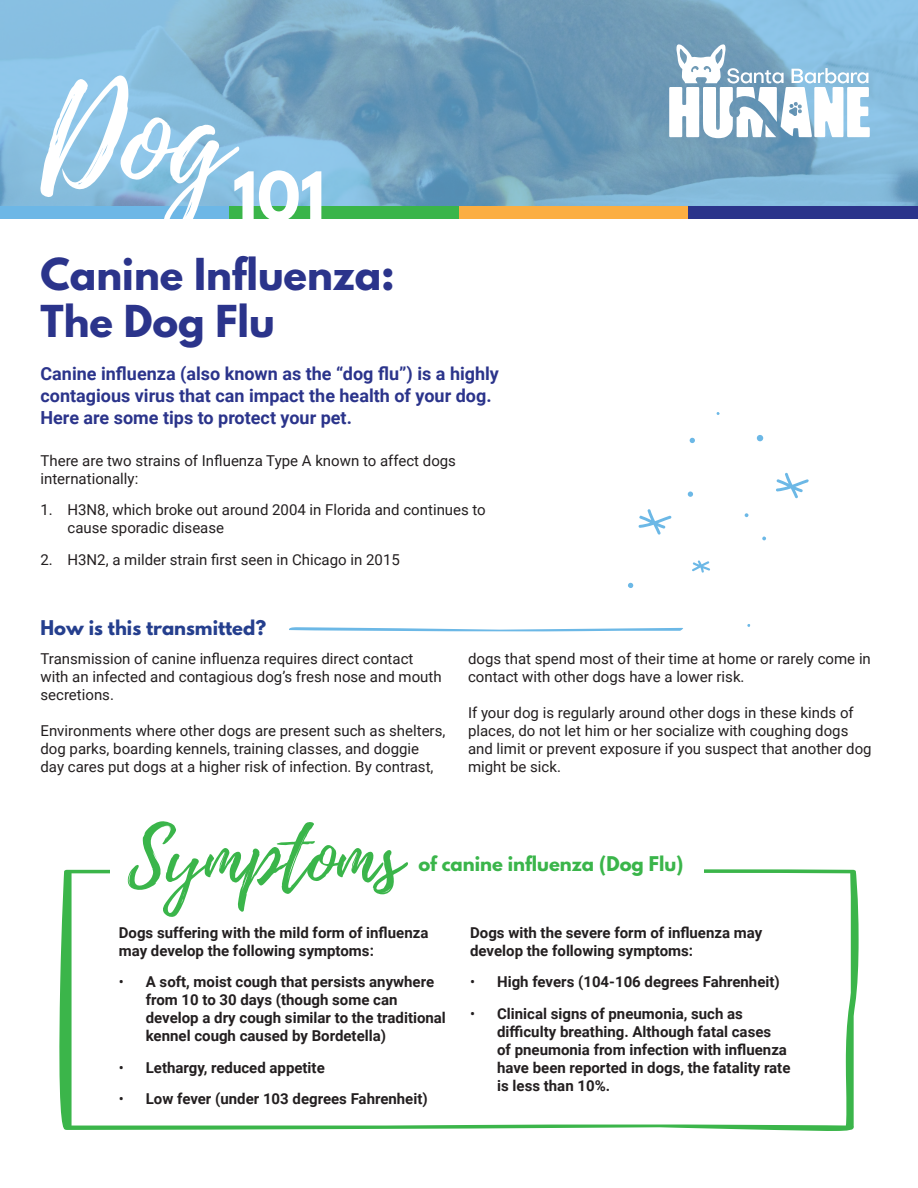
<style>
.page{position:relative;width:918px;height:1188px;background:#fff}
.page>*{position:absolute;margin:0;border:0;box-sizing:border-box;transform-origin:0 0}
.t1{font:131.7px "Playlist Script";color:#fff}
.t2{font:76.2px "Playlist Script";color:#3ab54a}
.t3{font:700 39px/46.8px "League Spartan";color:#2b348b}
.t4{font:700 18px/21.6px "Roboto";color:#2b348b}
.t5{font:700 18px "League Spartan";color:#3ab54a}
.t6{font:700 18px "League Spartan";color:#253f8e}
.t7{font:15px/18px "Roboto";color:#231f20}
.t8{font:700 15px/18px "Roboto";color:#231f20}
.s1{font-weight:400}
</style>
<div class="page">
<svg style="left:0;top:0;width:918px;height:206px;background:#7aaccc"></svg>
<div style="left:0;top:206px;width:230px;height:13px;background:#6db7e6"></div>
<div style="left:230px;top:206px;width:229px;height:13px;background:#3ab54a"></div>
<div style="left:459px;top:206px;width:229px;height:13px;background:#fbae42"></div>
<div style="left:688px;top:206px;width:230px;height:13px;background:#2b348b"></div>
<svg style="left:669px;top:44px;width:201px;height:94px"></svg>
<svg style="left:59px;top:869px;width:800px;height:262px"></svg>
<div style="left:110px;top:811px;width:310px;height:70px;background:#fff"></div>
<div style="left:418px;top:857px;width:286px;height:24px;background:#fff"></div>
<svg style="left:289px;top:627px;width:394px;height:4px"></svg>
<svg style="left:745px;top:513px;width:4px;height:4px"></svg>
<svg style="left:776px;top:473px;width:33px;height:25px"></svg>
<svg style="left:757px;top:435px;width:6px;height:6px"></svg>
<svg style="left:688px;top:491px;width:5px;height:6px"></svg>
<svg style="left:692px;top:560px;width:18px;height:13px"></svg>
<svg style="left:762px;top:536px;width:4px;height:5px"></svg>
<svg style="left:639px;top:509px;width:32px;height:26px"></svg>
<svg style="left:690px;top:438px;width:5px;height:5px"></svg>
<svg style="left:628px;top:583px;width:5px;height:5px"></svg>
<h1 class="t1" style="left:40px;top:45px;width:286px">Dog<sub>101</sub></h1>
<h3 class="t3" style="left:40px;top:250px;width:356px">Canine Influenza:<br>The Dog Flu</h3>
<p class="t4" style="left:40px;top:363px;width:460px">Canine influenza (also known as the “dog flu”) is a highly contagious virus that can impact the health of your dog.<br>Here are some tips to protect your pet.</p>
<p class="t7" style="left:40px;top:451px;width:417px">There are two strains of Influenza Type A known to affect dogs internationally:</p>
<p class="t7" style="left:68px;top:500px;width:420px;text-indent:-27px">1. H3N8, which broke out around 2004 in Florida and continues to cause sporadic disease</p>
<p class="t7" style="left:40px;top:550px;width:361px">2. H3N2, a milder strain first seen in Chicago in 2015</p>
<p class="t6" style="left:40px;top:614px;width:227px">How is this transmitted?</p>
<p class="t7" style="left:40px;top:650px;width:403px">Transmission of canine influenza requires direct contact with an infected and contagious dog’s fresh nose and mouth secretions.</p>
<p class="t7" style="left:40px;top:722px;width:406px">Environments where other dogs are present such as shelters, dog parks, boarding kennels, training classes, and doggie day cares put dogs at a higher risk of infection. By contrast,</p>
<p class="t7" style="left:468px;top:650px;width:404px">dogs that spend most of their time at home or rarely come in contact with other dogs have a lower risk.</p>
<p class="t7" style="left:468px;top:704px;width:405px">If your dog is regularly around other dogs in these kinds of places, do not let him or her socialize with coughing dogs and limit or prevent exposure if you suspect that another dog might be sick.</p>
<h2 class="t2" style="left:128px;top:803px;width:276px">Symptoms</h2>
<p class="t5" style="left:418px;top:850px;width:267px">of canine influenza (Dog Flu)</p>
<p class="t8" style="left:119px;top:923px;width:311px">Dogs suffering with the mild form of influenza may develop the following symptoms:</p>
<p class="t8" style="left:146px;top:972px;width:302px;text-indent:-27px"><span class="s1">•</span> A soft, moist cough that persists anywhere from 10 to 30 days (though some can develop a dry cough similar to the traditional kennel cough caused by Bordetella)</p>
<p class="t8" style="left:119px;top:1058px;width:208px"><span class="s1">•</span> Lethargy, reduced appetite</p>
<p class="t8" style="left:119px;top:1089px;width:310px"><span class="s1">•</span> Low fever (under 103 degrees Fahrenheit)</p>
<p class="t8" style="left:470px;top:923px;width:294px">Dogs with the severe form of influenza may develop the following symptoms:</p>
<p class="t8" style="left:470px;top:972px;width:311px"><span class="s1">•</span> High fevers (104-106 degrees Fahrenheit)</p>
<p class="t8" style="left:497px;top:1004px;width:295px;text-indent:-27px"><span class="s1">•</span> Clinical signs of pneumonia, such as difficulty breathing. Although fatal cases<br>of pneumonia from infection with influenza have been reported in dogs, the fatality rate is less than 10%.</p>
</div>
